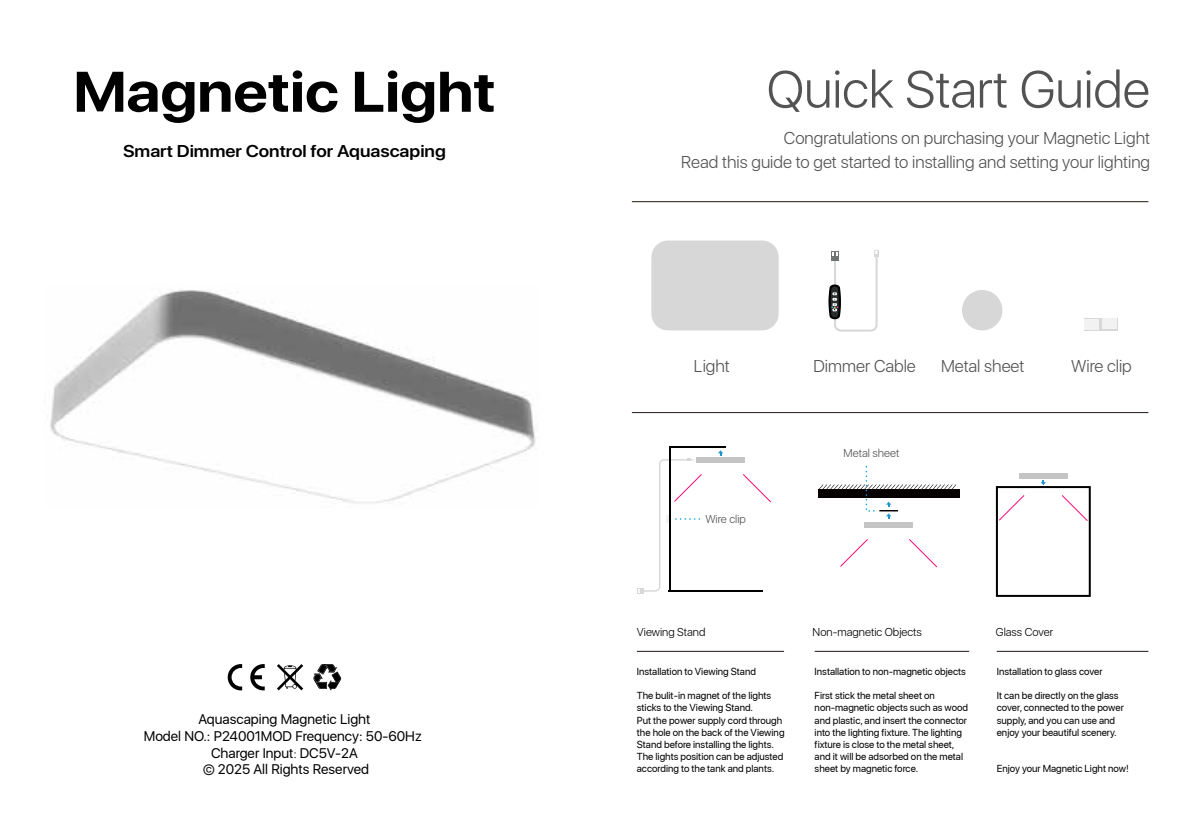
<style>
.page{position:relative;width:1191px;height:840px;background:#fff}
.page>*{position:absolute;margin:0;border:0;box-sizing:border-box;transform-origin:0 0}
.t1{font:700 56.6px "SF Pro Display";color:#000;scale:1.1 1}
.t2{font:300 51.8px "SFUI Display";color:#535354}
.t3{font:300 17px/24px "SFUI Display";color:#535354;text-align:right}
.t4{font:600 17px "SF Pro Display";color:#000;scale:1.1 1}
.t5{font:14px/16.6px "SFUI Display";color:#000;text-align:center}
.t6{font:300 11.4px "SFUI Display";color:#000}
.t7{font:300 11.4px "SFUI Display";color:#535354}
.t8{font:10.2px/12.2px "SF Pro Display";color:#040000}
.s1{font-family:"Adobe Song Std";font-weight:300}
</style>
<div class="page">
<img style="left:50px;top:290px;width:486px;height:214px">
<hr style="left:632px;top:201px;width:516px;height:1px;background:#231815">
<hr style="left:632px;top:412px;width:516px;height:1px;background:#231815">
<hr style="left:637px;top:650px;width:147px;height:1px;background:#231815">
<hr style="left:814px;top:650px;width:155px;height:1px;background:#231815">
<hr style="left:996px;top:650px;width:152px;height:1px;background:#231815">
<svg style="left:718px;top:450px;width:5px;height:5px"></svg>
<svg style="left:228px;top:664px;width:14px;height:26px"></svg>
<svg style="left:250px;top:664px;width:15px;height:26px"></svg>
<svg style="left:313px;top:664px;width:28px;height:26px"></svg>
<svg style="left:277px;top:664px;width:26px;height:26px"></svg>
<div style="left:651px;top:240px;width:127px;height:90px;background:#d7d7d7;border-radius:17px"></div>
<div style="left:962px;top:290px;width:40px;height:40px;background:#d7d7d7;border-radius:50%"></div>
<svg style="left:1084px;top:318px;width:33px;height:12px"></svg>
<div style="left:1084px;top:319px;width:14px;height:11px;background:#f2f2f2"></div>
<div style="left:1102px;top:318px;width:15px;height:10px;background:#f2f2f2"></div>
<hr style="left:668px;top:446px;width:57px;height:1px;background:#000">
<hr style="left:668px;top:589px;width:95px;height:2px;background:#000">
<hr style="left:668px;top:446px;width:2px;height:145px;background:#000">
<div style="left:696px;top:457px;width:48px;height:5px;background:#c4c4c4"></div>
<svg style="left:1040px;top:480px;width:6px;height:5px"></svg>
<div style="left:1019px;top:472px;width:48px;height:6px;background:#c4c4c4"></div>
<div style="left:818px;top:489px;width:141px;height:8px;background:#040000"></div>
<div style="left:996px;top:486px;width:94px;height:110px;border:2px solid #000"></div>
<svg style="left:637px;top:458px;width:65px;height:135px"></svg>
<svg style="left:743px;top:474px;width:28px;height:28px"></svg>
<div style="left:864px;top:522px;width:48px;height:5px;background:#c4c4c4"></div>
<svg style="left:840px;top:539px;width:28px;height:27px"></svg>
<svg style="left:909px;top:539px;width:28px;height:28px"></svg>
<svg style="left:998px;top:494px;width:26px;height:26px"></svg>
<svg style="left:1061px;top:494px;width:27px;height:27px"></svg>
<svg style="left:818px;top:466px;width:138px;height:52px"></svg>
<svg style="left:828px;top:250px;width:51px;height:82px"></svg>
<h1 class="t1" style="left:73px;top:59px;width:385px">Magnetic Light</h1>
<h3 class="t4" style="left:123px;top:139px;width:295px">Smart Dimmer Control for Aquascaping</h3>
<h3 class="t5" style="left:144px;top:710px;width:279px">Aquascaping Magnetic Light<br>Model NO.: P24001MOD Frequency: 50-60Hz<br>Charger Input<span class="s1">:</span> DC5V-2A<br>© 2025 All Rights Reserved</h3>
<h2 class="t2" style="left:767px;top:55px;width:385px">Quick Start Guide</h2>
<h3 class="t3" style="left:681px;top:127px;width:470px">Congratulations on purchasing your Magnetic Light<br>Read this guide to get started to installing and setting your lighting</h3>
<h3 class="t3" style="left:694px;top:354px;width:37px">Light</h3>
<h3 class="t3" style="left:1071px;top:354px;width:62px">Wire clip</h3>
<h3 class="t3" style="left:813px;top:354px;width:104px">Dimmer Cable</h3>
<h3 class="t3" style="left:941px;top:354px;width:85px">Metal sheet</h3>
<p class="t7" style="left:705px;top:511px;width:42px">Wire clip</p>
<p class="t7" style="left:843px;top:445px;width:57px">Metal sheet</p>
<p class="t6" style="left:637px;top:623px;width:70px">Viewing Stand</p>
<p class="t6" style="left:996px;top:623px;width:59px">Glass Cover</p>
<p class="t6" style="left:812px;top:623px;width:111px">Non-magnetic Objects</p>
<p class="t8" style="left:637px;top:664px;width:121px">Installation to Viewing Stand</p>
<p class="t8" style="left:637px;top:688px;width:149px">The bulit-in magnet of the lights sticks to the Viewing Stand.<br>Put the power supply cord through the hole on the back of the Viewing Stand before installing the lights.<br>The lights position can be adjusted according to the tank and plants.</p>
<p class="t8" style="left:814px;top:664px;width:153px">Installation to non-magnetic objects</p>
<p class="t8" style="left:814px;top:688px;width:155px">First stick the metal sheet on non-magnetic objects such as wood and plastic, and insert the connector into the lighting fixture. The lighting fixture is close to the metal sheet, and it will be adsorbed on the metal sheet by magnetic force.</p>
<p class="t8" style="left:996px;top:664px;width:107px">Installation to glass cover</p>
<p class="t8" style="left:996px;top:688px;width:129px">It can be directly on the glass cover, connected to the power supply, and you can use and enjoy your beautiful scenery.</p>
<p class="t8" style="left:996px;top:761px;width:134px">Enjoy your Magnetic Light now!</p>
</div>
